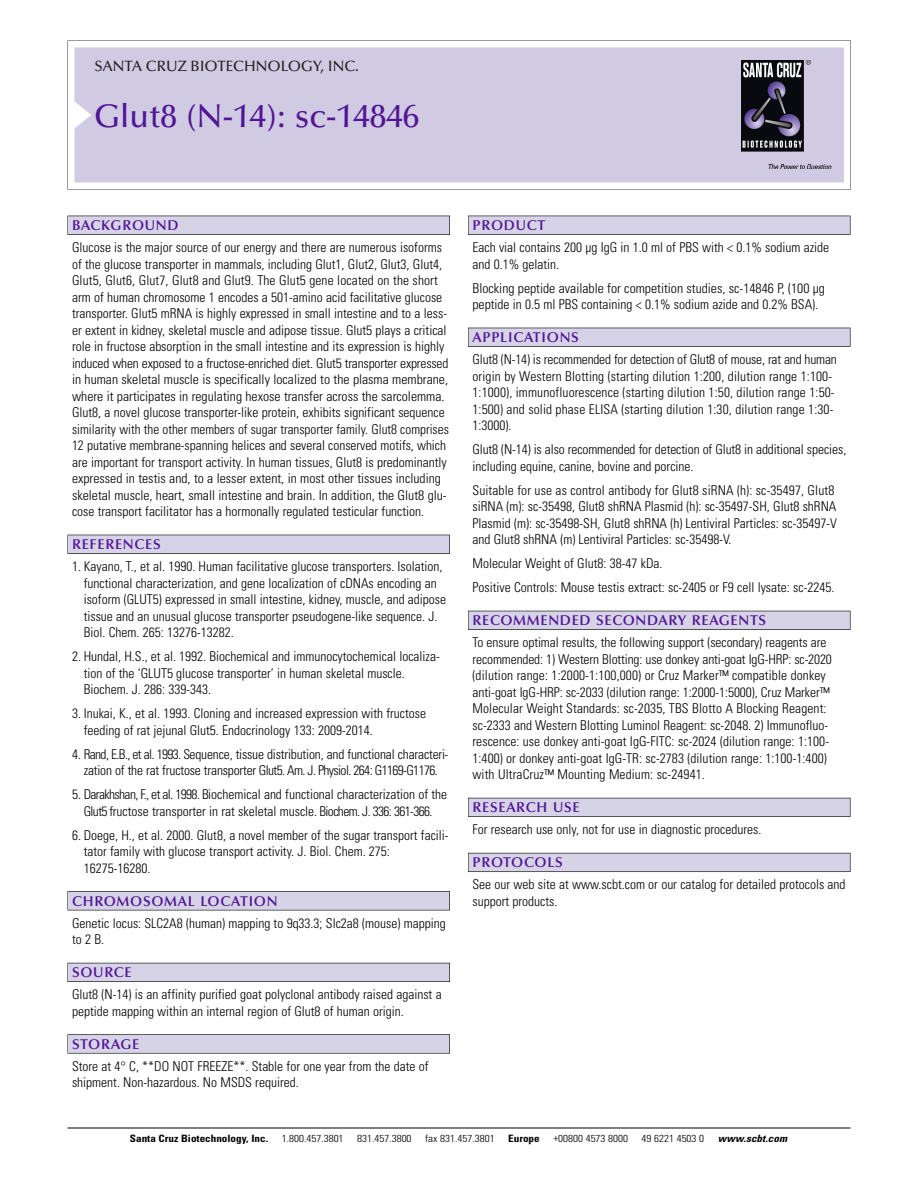
<style>
.page{position:relative;width:918px;height:1188px;background:#fff}
.page>*{position:absolute;margin:0;border:0;box-sizing:border-box;transform-origin:0 0}
.t1{font:500 33px "Optima";color:#511695}
.t2{font:500 15px "Optima";color:#231f20}
.t3{font:600 14.25px "Optima";letter-spacing:.05em;color:#511695}
.t4{font:300 condensed 13.5px/16.5px "Univers";color:#000}
.t5{font:300 condensed 10.2px "Univers";color:#000;scale:1.1 1}
.t6{font:700 condensed 10.2px "Univers";color:#000;scale:1.1 1}
.t7{font:italic 700 condensed 10.2px "Univers";letter-spacing:.005em;color:#000;scale:1.1 1}
</style>
<div class="page">
<svg style="left:68px;top:40px;width:783px;height:149px"></svg>
<div style="left:74px;top:47px;width:770px;height:135px;background:#d1cae3"></div>
<img style="left:741px;top:60px;width:90px;height:108px">
<div style="left:68px;top:216px;width:382px;height:19px;background:#525155"></div>
<div style="left:68px;top:216px;width:381px;height:18px;background:#d7d3e7"></div>
<div style="left:68px;top:535px;width:382px;height:19px;background:#515055"></div>
<div style="left:68px;top:535px;width:381px;height:18px;background:#d7d3e7"></div>
<div style="left:68px;top:891px;width:382px;height:19px;background:#545357"></div>
<div style="left:68px;top:892px;width:381px;height:18px;background:#d7d3e7"></div>
<div style="left:68px;top:963px;width:382px;height:19px;background:#54535a"></div>
<div style="left:68px;top:963px;width:381px;height:18px;background:#d7d3e7"></div>
<svg style="left:68px;top:1034px;width:382px;height:20px"></svg>
<div style="left:68px;top:1035px;width:381px;height:18px;background:#d7d3e7"></div>
<div style="left:468px;top:216px;width:382px;height:19px;background:#525155"></div>
<div style="left:468px;top:216px;width:382px;height:18px;background:#d7d3e7"></div>
<div style="left:468px;top:328px;width:382px;height:19px;background:#515055"></div>
<div style="left:468px;top:328px;width:382px;height:18px;background:#d7d3e7"></div>
<div style="left:468px;top:611px;width:382px;height:19px;background:#525158"></div>
<div style="left:468px;top:611px;width:382px;height:18px;background:#d7d3e7"></div>
<div style="left:468px;top:798px;width:382px;height:19px;background:#54535a"></div>
<div style="left:468px;top:798px;width:382px;height:18px;background:#d7d3e7"></div>
<div style="left:468px;top:853px;width:382px;height:19px;background:#5b5a62"></div>
<div style="left:468px;top:853px;width:382px;height:18px;background:#d7d3e7"></div>
<hr style="left:68px;top:1128px;width:782px;height:1px;background:#000">
<p class="t2" style="left:94px;top:61px;width:266px">SANTA CRUZ BIOTECHNOLOGY, INC.</p>
<h1 class="t1" style="left:94px;top:103px;width:326px">Glut8 (N-14): sc-14846</h1>
<p class="t3" style="left:72px;top:219px;width:108px">BACKGROUND</p>
<p class="t4" style="left:72px;top:240px;width:379px">Glucose is the major source of our energy and there are numerous isoforms of the glucose transporter in mammals, including Glut1, Glut2, Glut3, Glut4, Glut5, Glut6, Glut7, Glut8 and Glut9. The Glut5 gene located on the short arm of human chromosome 1 encodes a 501-amino acid facilitative glucose transporter. Glut5 mRNA is highly expressed in small intestine and to a less&shy;er extent in kidney, skeletal muscle and adipose tissue. Glut5 plays a critical role in fructose absorption in the small intestine and its expression is highly induced when exposed to a fructose-enriched diet. Glut5 transporter expressed in human skeletal muscle is specifically localized to the plasma membrane, where it participates in regulating hexose transfer across the sarcolemma.<br>Glut8, a novel glucose transporter-like protein, exhibits significant sequence similarity with the other members of sugar transporter family. Glut8 comprises 12 putative membrane-spanning helices and several conserved motifs, which are important for transport activity. In human tissues, Glut8 is predominantly expressed in testis and, to a lesser extent, in most other tissues including skeletal muscle, heart, small intestine and brain. In addition, the Glut8 glu&shy;cose transport facilitator has a hormonally regulated testicular function.</p>
<p class="t3" style="left:72px;top:539px;width:90px">REFERENCES</p>
<p class="t4" style="left:84px;top:559px;width:364px;text-indent:-12px">1. Kayano, T., et al. 1990. Human facilitative glucose transporters. Isolation, functional characterization, and gene localization of cDNAs encoding an isoform (GLUT5) expressed in small intestine, kidney, muscle, and adipose tissue and an unusual glucose transporter pseudogene-like sequence. J.<br>Biol. Chem. 265: 13276-13282.</p>
<p class="t4" style="left:84px;top:649px;width:358px;text-indent:-12px">2. Hundal, H.S., et al. 1992. Biochemical and immunocytochemical localiza&shy;tion of the ‘GLUT5 glucose transporter’ in human skeletal muscle.<br>Biochem. J. 286: 339-343.</p>
<p class="t4" style="left:84px;top:706px;width:344px;text-indent:-12px">3. Inukai, K., et al. 1993. Cloning and increased expression with fructose feeding of rat jejunal Glut5. Endocrinology 133: 2009-2014.</p>
<p class="t4" style="left:72px;top:747px;width:378px;text-align:center">4. Rand, E.B., et al. 1993. Sequence, tissue distribution, and functional characteri&shy;zation of the rat fructose transporter Glut5. Am. J. Physiol. 264: G1169-G1176.</p>
<p class="t4" style="left:72px;top:787px;width:377px;text-align:center">5. Darakhshan, F., et al. 1998. Biochemical and functional characterization of the<br>Glut5 fructose transporter in rat skeletal muscle. Biochem. J. 336: 361-366.</p>
<p class="t4" style="left:84px;top:828px;width:367px;text-indent:-12px">6. Doege, H., et al. 2000. Glut8, a novel member of the sugar transport facili&shy;tator family with glucose transport activity. J. Biol. Chem. 275:<br>16275-16280.</p>
<p class="t3" style="left:72px;top:895px;width:207px">CHROMOSOMAL LOCATION</p>
<p class="t4" style="left:72px;top:916px;width:375px">Genetic locus: SLC2A8 (human) mapping to 9q33.3; Slc2a8 (mouse) mapping to 2 B.</p>
<p class="t3" style="left:72px;top:967px;width:61px">SOURCE</p>
<p class="t4" style="left:72px;top:987px;width:371px">Glut8 (N-14) is an affinity purified goat polyclonal antibody raised against a peptide mapping within an internal region of Glut8 of human origin.</p>
<p class="t3" style="left:72px;top:1038px;width:69px">STORAGE</p>
<p class="t4" style="left:72px;top:1059px;width:358px">Store at 4° C, **DO NOT FREEZE**. Stable for one year from the date of shipment. Non-hazardous. No MSDS required.</p>
<p class="t3" style="left:473px;top:219px;width:74px">PRODUCT</p>
<p class="t4" style="left:473px;top:240px;width:358px">Each vial contains 200 µg IgG in 1.0 ml of PBS with &lt; 0.1% sodium azide and 0.1% gelatin.</p>
<p class="t4" style="left:473px;top:281px;width:354px">Blocking peptide available for competition studies, sc-14846 P, (100 µg peptide in 0.5 ml PBS containing &lt; 0.1% sodium azide and 0.2% BSA).</p>
<p class="t3" style="left:473px;top:332px;width:108px">APPLICATIONS</p>
<p class="t4" style="left:473px;top:352px;width:366px">Glut8 (N-14) is recommended for detection of Glut8 of mouse, rat and human origin by Western Blotting (starting dilution 1:200, dilution range 1:100- 1:1000), immunofluorescence (starting dilution 1:50, dilution range 1:50- 1:500) and solid phase ELISA (starting dilution 1:30, dilution range 1:30- 1:3000).</p>
<p class="t4" style="left:473px;top:442px;width:376px">Glut8 (N-14) is also recommended for detection of Glut8 in additional species, including equine, canine, bovine and porcine.</p>
<p class="t4" style="left:473px;top:483px;width:366px">Suitable for use as control antibody for Glut8 siRNA (h): sc-35497, Glut8 siRNA (m): sc-35498, Glut8 shRNA Plasmid (h): sc-35497-SH, Glut8 shRNA Plasmid (m): sc-35498-SH, Glut8 shRNA (h) Lentiviral Particles: sc-35497-V and Glut8 shRNA (m) Lentiviral Particles: sc-35498-V.</p>
<p class="t4" style="left:473px;top:553px;width:363px;line-height:24px">Molecular Weight of Glut8: 38-47 kDa.<br>Positive Controls: Mouse testis extract: sc-2405 or F9 cell lysate: sc-2245.</p>
<p class="t3" style="left:473px;top:615px;width:295px">RECOMMENDED SECONDARY REAGENTS</p>
<p class="t4" style="left:473px;top:635px;width:361px">To ensure optimal results, the following support (secondary) reagents are recommended: 1) Western Blotting: use donkey anti-goat IgG-HRP: sc-2020 (dilution range: 1:2000-1:100,000) or Cruz Marker™ compatible donkey anti-goat IgG-HRP: sc-2033 (dilution range: 1:2000-1:5000), Cruz Marker™ Molecular Weight Standards: sc-2035, TBS Blotto A Blocking Reagent: sc-2333 and Western Blotting Luminol Reagent: sc-2048. 2) Immunofluo&shy;rescence: use donkey anti-goat IgG-FITC: sc-2024 (dilution range: 1:100- 1:400) or donkey anti-goat IgG-TR: sc-2783 (dilution range: 1:100-1:400) with UltraCruz™ Mounting Medium: sc-24941.</p>
<p class="t3" style="left:473px;top:802px;width:109px">RESEARCH USE</p>
<p class="t4" style="left:473px;top:822px;width:290px">For research use only, not for use in diagnostic procedures.</p>
<p class="t3" style="left:473px;top:857px;width:92px">PROTOCOLS</p>
<p class="t4" style="left:473px;top:877px;width:375px">See our web site at www.scbt.com or our catalog for detailed protocols and support products.</p>
<p class="t6" style="left:130px;top:1135px;width:127px">Santa Cruz Biotechnology, Inc.</p>
<p class="t5" style="left:282px;top:1135px;width:58px">1.800.457.3801</p>
<p class="t5" style="left:357px;top:1135px;width:51px">831.457.3800</p>
<p class="t5" style="left:425px;top:1135px;width:65px">fax 831.457.3801</p>
<p class="t6" style="left:508px;top:1135px;width:30px">Europe</p>
<p class="t5" style="left:553px;top:1135px;width:69px">+00800 4573 8000</p>
<p class="t5" style="left:642px;top:1135px;width:58px">49 6221 4503 0</p>
<p class="t7" style="left:718px;top:1135px;width:64px">www.scbt.com</p>
</div>
